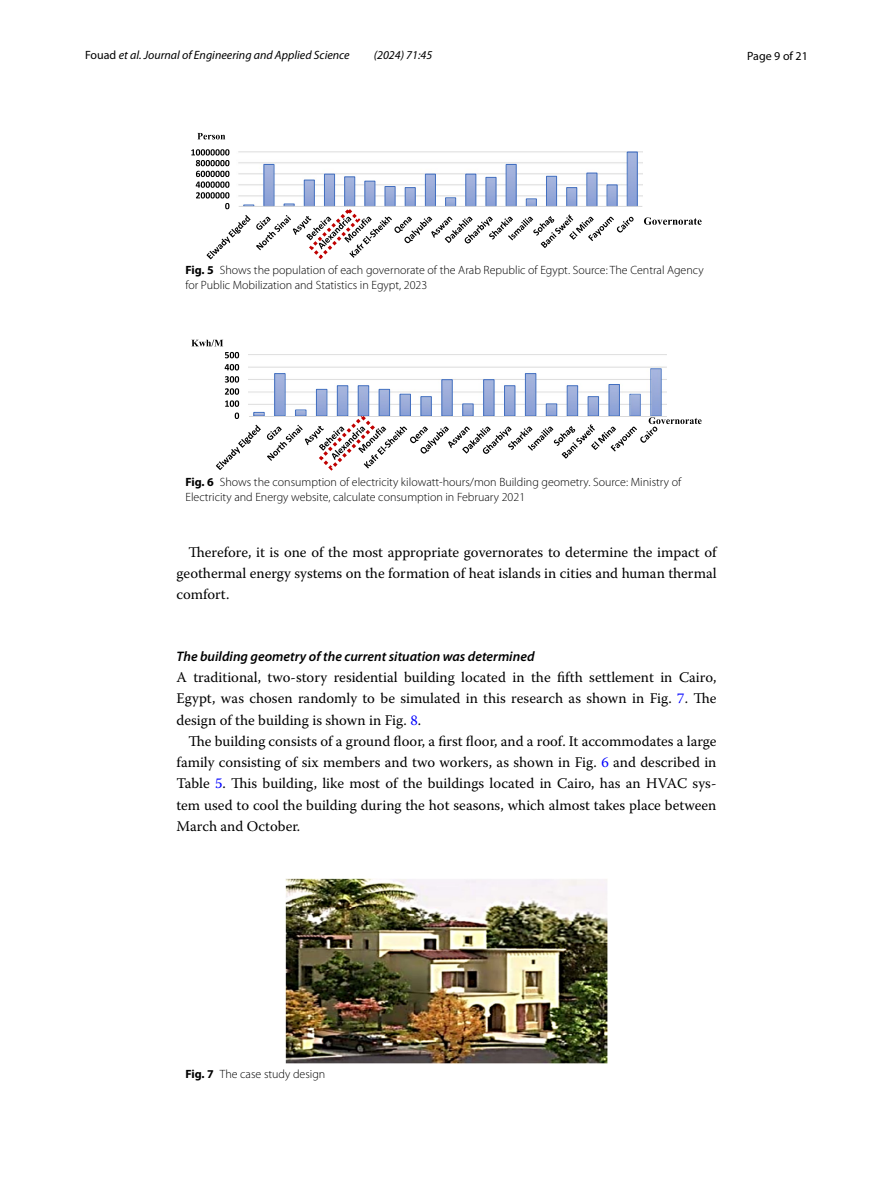
<style>
.page{position:relative;width:893px;height:1187px;background:#fff}
.page>*{position:absolute;margin:0;border:0;box-sizing:border-box;transform-origin:0 0}
.t1{font:14.7px/21.3px "Warnock Pro";color:#000;text-align:justify}
.t2{font:italic 600 13.8px "Myriad Pro";color:#000}
.t3{font:300 12px/15px "Myriad Pro";color:#000}
.t4{font:italic 12px "Myriad Pro";color:#000}
.t5{font:12px "Myriad Pro";color:#000}
.s1{font-style:normal}
.s2{font-weight:700}
.s3{color:#00f}
</style>
<div class="page">
<hr style="left:239px;top:206px;width:403px;height:1px;background:#d9d9d9">
<svg style="left:191px;top:149px;width:447px;height:110px"></svg>
<svg style="left:197px;top:133px;width:28px;height:6px"></svg>
<svg style="left:644px;top:217px;width:58px;height:8px"></svg>
<svg style="left:225px;top:352px;width:14px;height:6px"></svg>
<svg style="left:191px;top:339px;width:32px;height:7px"></svg>
<svg style="left:216px;top:364px;width:486px;height:106px"></svg>
<img style="left:286px;top:878px;width:321px;height:185px">
<p class="t4" style="left:85px;top:48px;width:266px"><span class="s1">Fouad</span> et al. Journal of Engineering and Applied Science</p>
<p class="t4" style="left:374px;top:48px;width:60px">(2024) 71:45</p>
<p class="t5" style="left:747px;top:48px;width:62px">Page 9 of 21</p>
<p class="t3" style="left:185px;top:263px;width:520px"><span class="s2">Fig. 5</span> Shows the population of each governorate of the Arab Republic of Egypt. Source: The Central Agency for Public Mobilization and Statistics in Egypt, 2023</p>
<p class="t3" style="left:185px;top:474px;width:497px"><span class="s2">Fig. 6</span> Shows the consumption of electricity kilowatt-hours/mon Building geometry. Source: Ministry of<br>Electricity and Energy website, calculate consumption in February 2021</p>
<p class="t1" style="left:176px;top:541px;width:542px;text-indent:12px">Therefore, it is one of the most appropriate governorates to determine the impact of geothermal energy systems on the formation of heat islands in cities and human thermal comfort.</p>
<p class="t2" style="left:176px;top:647px;width:360px">The building geometry of the current situation was determined</p>
<p class="t1" style="left:176px;top:666px;width:542px">A traditional, two-story residential building located in the fifth settlement in Cairo, Egypt, was chosen randomly to be simulated in this research as shown in Fig. <span class="s3">7</span>. The design of the building is shown in Fig. <span class="s3">8</span>.</p>
<p class="t1" style="left:176px;top:730px;width:542px;text-indent:12px">The building consists of a ground floor, a first floor, and a roof. It accommodates a large family consisting of six members and two workers, as shown in Fig. <span class="s3">6</span> and described in Table <span class="s3">5</span>. This building, like most of the buildings located in Cairo, has an HVAC sys&shy;tem used to cool the building during the hot seasons, which almost takes place between March and October.</p>
<p class="t3" style="left:185px;top:1066px;width:141px"><span class="s2">Fig. 7</span> The case study design</p>
</div>
